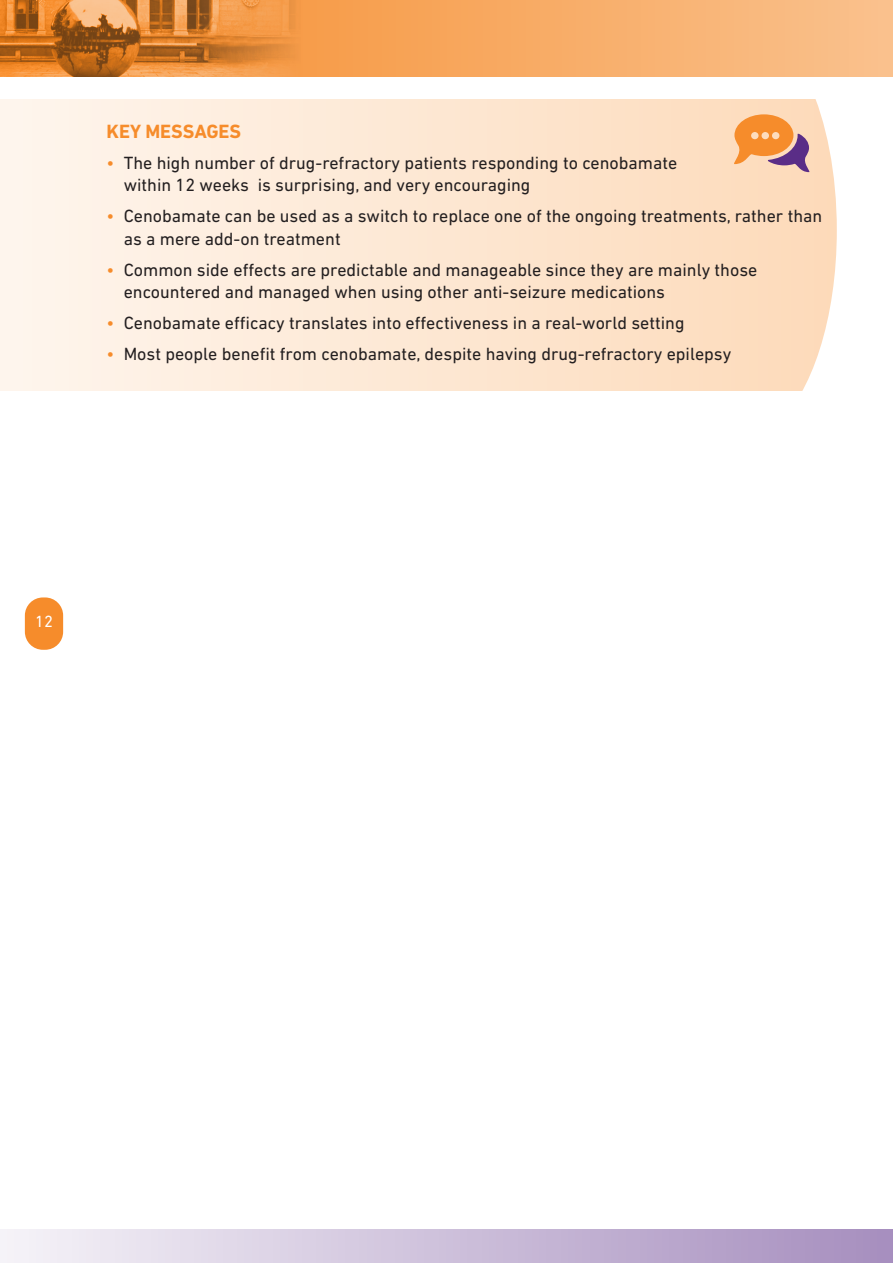
<style>
.page{position:relative;width:893px;height:1263px;background:#fff}
.page>*{position:absolute;margin:0;border:0;box-sizing:border-box;transform-origin:0 0}
.t1{font:700 19.5px "DIN Next LT Pro";color:#f68c2b}
.t2{font:18px/22.5px "DIN Next LT Pro";color:#231f20}
.t3{font:16.5px "DIN Next LT Pro";color:#fff}
.s1{color:#f68c2b}
</style>
<div class="page">
<div style="left:25px;top:597px;width:38px;height:53px;background:#f68c2b;border-radius:18px"></div>
<svg style="left:0;top:0;width:893px;height:77px;background:#eb9f59"></svg>
<div style="left:0;top:1230px;width:893px;height:33px;background:linear-gradient(to right,#f6f3f8,#a68dbe)"></div>
<svg style="left:0;top:99px;width:732px;height:291px;background:#fde9d6"></svg>
<svg style="left:732px;top:99px;width:105px;height:292px;background:#f9d5b6"></svg>
<p class="t1" style="left:107px;top:120px;width:136px">KEY MESSAGES</p>
<p class="t2" style="left:124px;top:151px;width:555px;text-indent:-17px"><span class="s1">•</span> The high number of drug-refractory patients responding to cenobamate within 12 weeks is surprising, and very encouraging</p>
<p class="t2" style="left:124px;top:205px;width:700px;text-indent:-17px"><span class="s1">•</span> Cenobamate can be used as a switch to replace one of the ongoing treatments, rather than as a mere add-on treatment</p>
<p class="t2" style="left:124px;top:258px;width:635px;text-indent:-17px"><span class="s1">•</span> Common side effects are predictable and manageable since they are mainly those encountered and managed when using other anti-seizure medications</p>
<p class="t2" style="left:107px;top:312px;width:579px"><span class="s1">•</span> Cenobamate efficacy translates into effectiveness in a real-world setting</p>
<p class="t2" style="left:107px;top:343px;width:626px"><span class="s1">•</span> Most people benefit from cenobamate, despite having drug-refractory epilepsy</p>
<p class="t3" style="left:35px;top:612px;width:19px">12</p>
</div>
